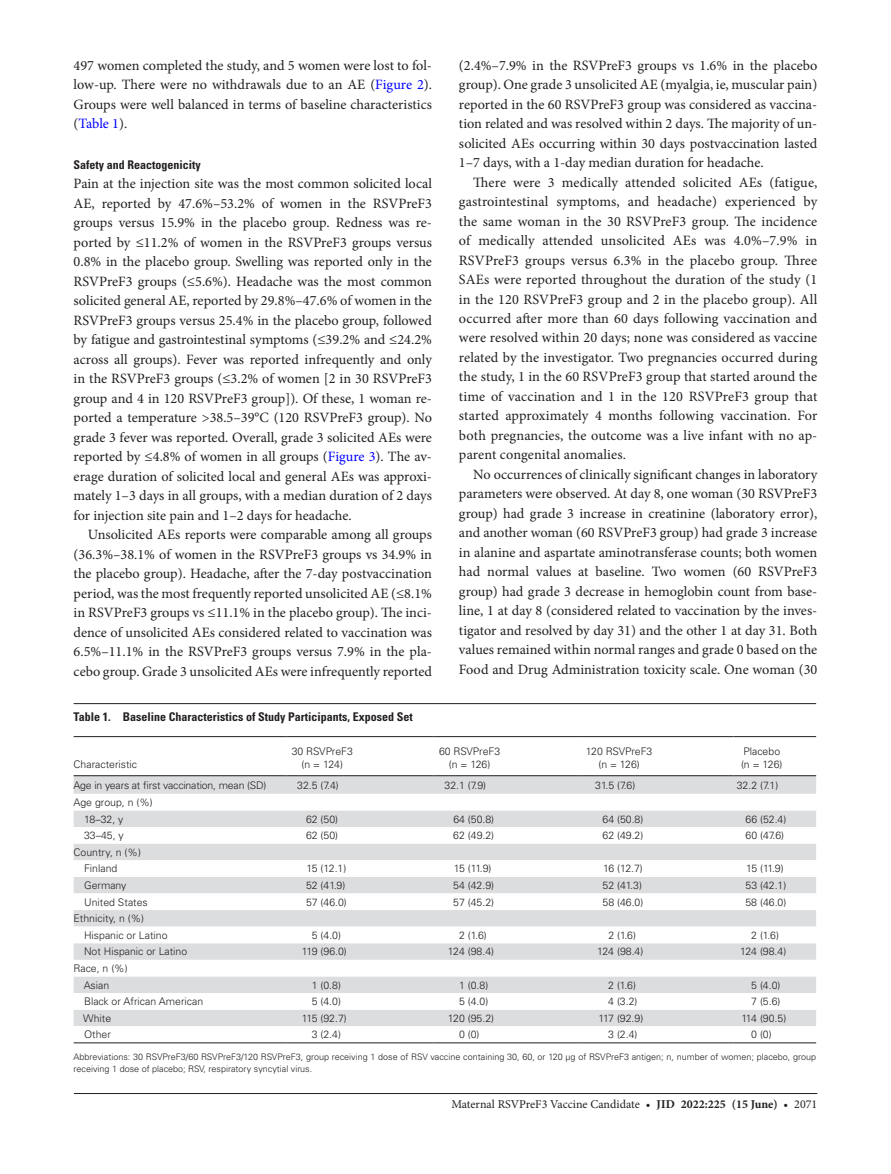
<style>
.page{position:relative;width:891px;height:1174px;background:#fff}
.page>*{position:absolute;margin:0;border:0;box-sizing:border-box;transform-origin:0 0}
.t1{font:14.25px/19.5px "Minion Pro";color:#231f20;text-align:justify}
.t2{font:700 condensed 12px "Univers LT Std";color:#231f20}
.t3{font:12px "Minion Pro";color:#231f20}
.t4{font:300 10.5px/13.5px "Univers LT Std";color:#231f20}
.t5{font:300 9px/12px "Univers LT Std";color:#231f20}
.s1{color:#00f}
.s2{font-weight:700}
</style>
<div class="page">
<hr style="left:74px;top:1093px;width:743px;height:1px;background:#231f20">
<hr style="left:74px;top:703px;width:742px;height:1px;background:#231f20">
<svg style="left:74px;top:737px;width:742px;height:1px"></svg>
<svg style="left:74px;top:776px;width:742px;height:18px;background:#dadbdc"></svg>
<svg style="left:74px;top:810px;width:742px;height:216px;fill:#dcdddf"></svg>
<hr style="left:74px;top:736px;width:212px;height:1px;background:#231f20">
<hr style="left:286px;top:736px;width:148px;height:1px;background:#231f20">
<hr style="left:434px;top:736px;width:147px;height:1px;background:#231f20">
<hr style="left:581px;top:736px;width:153px;height:1px;background:#231f20">
<hr style="left:734px;top:736px;width:82px;height:1px;background:#231f20">
<hr style="left:74px;top:775px;width:212px;height:1px;background:#231f20">
<hr style="left:286px;top:775px;width:148px;height:1px;background:#231f20">
<hr style="left:434px;top:775px;width:147px;height:1px;background:#231f20">
<hr style="left:581px;top:775px;width:153px;height:1px;background:#231f20">
<hr style="left:734px;top:775px;width:82px;height:1px;background:#231f20">
<hr style="left:74px;top:1042px;width:212px;height:1px;background:#231f20">
<hr style="left:286px;top:1042px;width:148px;height:1px;background:#231f20">
<hr style="left:434px;top:1042px;width:147px;height:1px;background:#231f20">
<hr style="left:581px;top:1042px;width:153px;height:1px;background:#231f20">
<hr style="left:734px;top:1042px;width:82px;height:1px;background:#231f20">
<p class="t1" style="left:74px;top:55px;width:360px">497 women completed the study, and 5 women were lost to fol&shy;low-up. There were no withdrawals due to an AE (<span class="s1">Figure 2</span>).<br>Groups were well balanced in terms of baseline characteristics (<span class="s1">Table 1</span>).</p>
<p class="t2" style="left:74px;top:157px;width:129px">Safety and Reactogenicity</p>
<p class="t1" style="left:74px;top:174px;width:360px">Pain at the injection site was the most common solicited local AE, reported by 47.6%–53.2% of women in the RSVPreF3 groups versus 15.9% in the placebo group. Redness was re&shy;ported by ≤11.2% of women in the RSVPreF3 groups versus 0.8% in the placebo group. Swelling was reported only in the RSVPreF3 groups (≤5.6%). Headache was the most common solicited general AE, reported by 29.8%–47.6% of women in the RSVPreF3 groups versus 25.4% in the placebo group, followed by fatigue and gastrointestinal symptoms (≤39.2% and ≤24.2% across all groups). Fever was reported infrequently and only in the RSVPreF3 groups (≤3.2% of women [2 in 30 RSVPreF3 group and 4 in 120 RSVPreF3 group]). Of these, 1 woman re&shy;ported a temperature &gt;38.5–39°C (120 RSVPreF3 group). No grade 3 fever was reported. Overall, grade 3 solicited AEs were reported by ≤4.8% of women in all groups (<span class="s1">Figure 3</span>). The av&shy;erage duration of solicited local and general AEs was approxi&shy;mately 1–3 days in all groups, with a median duration of 2 days for injection site pain and 1–2 days for headache.</p>
<p class="t1" style="left:74px;top:525px;width:360px;text-indent:14px">Unsolicited AEs reports were comparable among all groups (36.3%–38.1% of women in the RSVPreF3 groups vs 34.9% in the placebo group). Headache, after the 7-day postvaccination period, was the most frequently reported unsolicited AE (≤8.1% in RSVPreF3 groups vs ≤11.1% in the placebo group). The inci&shy;dence of unsolicited AEs considered related to vaccination was 6.5%–11.1% in the RSVPreF3 groups versus 7.9% in the pla&shy;cebo group. Grade 3 unsolicited AEs were infrequently reported</p>
<p class="t1" style="left:459px;top:55px;width:360px">(2.4%–7.9% in the RSVPreF3 groups vs 1.6% in the placebo group). One grade 3 unsolicited AE (myalgia, ie, muscular pain) reported in the 60 RSVPreF3 group was considered as vaccina&shy;tion related and was resolved within 2 days. The majority of un&shy;solicited AEs occurring within 30 days postvaccination lasted 1–7 days, with a 1-day median duration for headache.</p>
<p class="t1" style="left:459px;top:172px;width:360px;text-indent:14px">There were 3 medically attended solicited AEs (fatigue, gastrointestinal symptoms, and headache) experienced by the same woman in the 30 RSVPreF3 group. The incidence of medically attended unsolicited AEs was 4.0%–7.9% in RSVPreF3 groups versus 6.3% in the placebo group. Three SAEs were reported throughout the duration of the study (1 in the 120 RSVPreF3 group and 2 in the placebo group). All occurred after more than 60 days following vaccination and were resolved within 20 days; none was considered as vaccine related by the investigator. Two pregnancies occurred during the study, 1 in the 60 RSVPreF3 group that started around the time of vaccination and 1 in the 120 RSVPreF3 group that started approximately 4 months following vaccination. For both pregnancies, the outcome was a live infant with no ap&shy;parent congenital anomalies.</p>
<p class="t1" style="left:459px;top:465px;width:360px;text-indent:14px">No occurrences of clinically significant changes in laboratory parameters were observed. At day 8, one woman (30 RSVPreF3 group) had grade 3 increase in creatinine (laboratory error), and another woman (60 RSVPreF3 group) had grade 3 increase in alanine and aspartate aminotransferase counts; both women had normal values at baseline. Two women (60 RSVPreF3 group) had grade 3 decrease in hemoglobin count from base&shy;line, 1 at day 8 (considered related to vaccination by the inves&shy;tigator and resolved by day 31) and the other 1 at day 31. Both values remained within normal ranges and grade 0 based on the Food and Drug Administration toxicity scale. One woman (30</p>
<p class="t2" style="left:74px;top:709px;width:341px">Table 1. Baseline Characteristics of Study Participants, Exposed Set</p>
<p class="t4" style="left:74px;top:758px;width:65px">Characteristic</p>
<p class="t4" style="left:292px;top:744px;width:63px;text-align:center">30 RSVPreF3 (n = 124)</p>
<p class="t4" style="left:439px;top:744px;width:63px;text-align:center">60 RSVPreF3 (n = 126)</p>
<p class="t4" style="left:586px;top:744px;width:68px;text-align:center">120 RSVPreF3 (n = 126)</p>
<p class="t4" style="left:741px;top:744px;width:43px">Placebo (n = 126)</p>
<p class="t4" style="left:74px;top:779px;width:194px">Age in years at first vaccination, mean (SD)</p>
<p class="t4" style="left:297px;top:779px;width:43px">32.5 (7.4)</p>
<p class="t4" style="left:445px;top:779px;width:43px">32.1 (7.9)</p>
<p class="t4" style="left:595px;top:779px;width:42px">31.5 (7.6)</p>
<p class="t4" style="left:737px;top:779px;width:43px">32.2 (7.1)</p>
<p class="t4" style="left:84px;top:794px;width:70px;line-height:16.6px;text-indent:-10px">Age group, n (%)<br>18–32, y</p>
<p class="t4" style="left:306px;top:812px;width:34px">62 (50)</p>
<p class="t4" style="left:453px;top:812px;width:42px">64 (50.8)</p>
<p class="t4" style="left:603px;top:812px;width:42px">64 (50.8)</p>
<p class="t4" style="left:746px;top:812px;width:42px">66 (52.4)</p>
<p class="t4" style="left:84px;top:829px;width:41px">33–45, y</p>
<p class="t4" style="left:306px;top:829px;width:34px">62 (50)</p>
<p class="t4" style="left:453px;top:829px;width:42px">62 (49.2)</p>
<p class="t4" style="left:603px;top:829px;width:42px">62 (49.2)</p>
<p class="t4" style="left:746px;top:829px;width:40px">60 (47.6)</p>
<p class="t4" style="left:84px;top:844px;width:58px;line-height:16.6px;text-indent:-10px">Country, n (%)<br>Finland</p>
<p class="t4" style="left:307px;top:862px;width:41px">15 (12.1)</p>
<p class="t4" style="left:454px;top:862px;width:39px">15 (11.9)</p>
<p class="t4" style="left:603px;top:862px;width:41px">16 (12.7)</p>
<p class="t4" style="left:746px;top:862px;width:39px">15 (11.9)</p>
<p class="t4" style="left:84px;top:878px;width:44px">Germany</p>
<p class="t4" style="left:306px;top:878px;width:41px">52 (41.9)</p>
<p class="t4" style="left:453px;top:878px;width:42px">54 (42.9)</p>
<p class="t4" style="left:603px;top:878px;width:41px">52 (41.3)</p>
<p class="t4" style="left:746px;top:878px;width:42px">53 (42.1)</p>
<p class="t4" style="left:84px;top:895px;width:65px">United States</p>
<p class="t4" style="left:306px;top:895px;width:42px">57 (46.0)</p>
<p class="t4" style="left:453px;top:895px;width:42px">57 (45.2)</p>
<p class="t4" style="left:603px;top:895px;width:42px">58 (46.0)</p>
<p class="t4" style="left:745px;top:895px;width:42px">58 (46.0)</p>
<p class="t4" style="left:84px;top:910px;width:85px;line-height:16.6px;text-indent:-10px">Ethnicity, n (%)<br>Hispanic or Latino</p>
<p class="t4" style="left:312px;top:928px;width:31px">5 (4.0)</p>
<p class="t4" style="left:459px;top:928px;width:29px">2 (1.6)</p>
<p class="t4" style="left:608px;top:928px;width:29px">2 (1.6)</p>
<p class="t4" style="left:751px;top:928px;width:29px">2 (1.6)</p>
<p class="t4" style="left:84px;top:945px;width:105px">Not Hispanic or Latino</p>
<p class="t4" style="left:302px;top:945px;width:46px">119 (96.0)</p>
<p class="t4" style="left:448px;top:945px;width:48px">124 (98.4)</p>
<p class="t4" style="left:597px;top:945px;width:48px">124 (98.4)</p>
<p class="t4" style="left:740px;top:945px;width:48px">124 (98.4)</p>
<p class="t4" style="left:84px;top:960px;width:45px;line-height:16.6px;text-indent:-10px">Race, n (%)<br>Asian</p>
<p class="t4" style="left:312px;top:978px;width:31px">1 (0.8)</p>
<p class="t4" style="left:459px;top:978px;width:31px">1 (0.8)</p>
<p class="t4" style="left:608px;top:978px;width:29px">2 (1.6)</p>
<p class="t4" style="left:751px;top:978px;width:31px">5 (4.0)</p>
<p class="t4" style="left:84px;top:995px;width:121px">Black or African American</p>
<p class="t4" style="left:312px;top:995px;width:31px">5 (4.0)</p>
<p class="t4" style="left:459px;top:995px;width:31px">5 (4.0)</p>
<p class="t4" style="left:608px;top:995px;width:31px">4 (3.2)</p>
<p class="t4" style="left:751px;top:995px;width:31px">7 (5.6)</p>
<p class="t4" style="left:83px;top:1011px;width:30px">White</p>
<p class="t4" style="left:302px;top:1011px;width:46px">115 (92.7)</p>
<p class="t4" style="left:448px;top:1011px;width:48px">120 (95.2)</p>
<p class="t4" style="left:599px;top:1011px;width:46px">117 (92.9)</p>
<p class="t4" style="left:741px;top:1011px;width:46px">114 (90.5)</p>
<p class="t4" style="left:84px;top:1028px;width:28px">Other</p>
<p class="t4" style="left:312px;top:1028px;width:31px">3 (2.4)</p>
<p class="t4" style="left:459px;top:1028px;width:22px">0 (0)</p>
<p class="t4" style="left:608px;top:1028px;width:31px">3 (2.4)</p>
<p class="t4" style="left:751px;top:1028px;width:22px">0 (0)</p>
<p class="t5" style="left:74px;top:1051px;width:744px">Abbreviations: 30 RSVPreF3/60 RSVPreF3/120 RSVPreF3, group receiving 1 dose of RSV vaccine containing 30, 60, or 120 µg of RSVPreF3 antigen; n, number of women; placebo, group receiving 1 dose of placebo; RSV, respiratory syncytial virus.</p>
<p class="t3" style="left:451px;top:1096px;width:368px">Maternal RSVPreF3 Vaccine Candidate • <span class="s2">jid 2022:225 (15 June)</span> • 2071</p>
</div>
